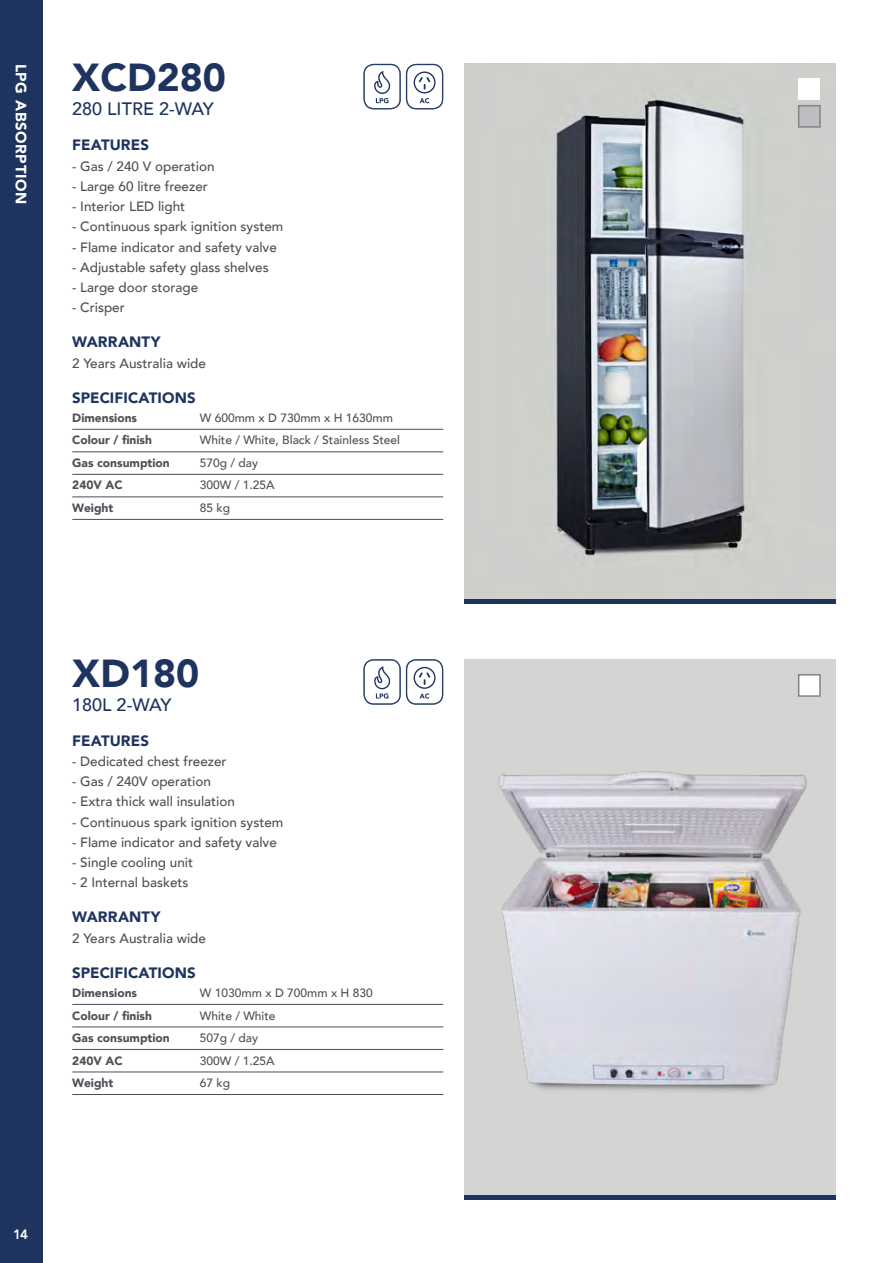
<style>
.page{position:relative;width:893px;height:1263px;background:#fff}
.page>*{position:absolute;margin:0;border:0;box-sizing:border-box;transform-origin:0 0}
.t1{font:900 39px "Avenir";color:#1e345f}
.t2{font:500 18px "Avenir";color:#1e345f}
.t3{font:900 15px "Avenir";letter-spacing:.005em;color:#1e345f}
.t4{font:900 15px "Avenir";letter-spacing:.04em;color:#fff}
.t5{font:500 13.5px "Avenir";color:#4f4e56}
.t6{font:800 13.5px "Avenir";color:#fff}
.t7{font:500 12px "Avenir";color:#4f4e56}
.t8{font:900 12px "Avenir";color:#4f4e56}
</style>
<div class="page">
<div style="left:0;top:0;width:43px;height:1263px;background:#1e345f"></div>
<div style="left:465px;top:659px;width:371px;height:538px;background:#d4d4d3"></div>
<img style="left:498px;top:771px;width:309px;height:321px">
<img style="left:465px;top:64px;width:371px;height:536px">
<hr style="left:72px;top:429px;width:371px;height:1px;background:#4f4e56">
<hr style="left:72px;top:452px;width:371px;height:1px;background:#4f4e56">
<hr style="left:72px;top:474px;width:371px;height:1px;background:#4f4e56">
<hr style="left:72px;top:497px;width:371px;height:1px;background:#4f4e56">
<hr style="left:72px;top:519px;width:371px;height:1px;background:#4f4e56">
<hr style="left:72px;top:1004px;width:371px;height:1px;background:#4f4e56">
<hr style="left:72px;top:1027px;width:371px;height:1px;background:#4f4e56">
<hr style="left:72px;top:1049px;width:371px;height:1px;background:#4f4e56">
<hr style="left:72px;top:1072px;width:371px;height:1px;background:#4f4e56">
<hr style="left:72px;top:1094px;width:371px;height:1px;background:#4f4e56">
<div style="left:798px;top:105px;width:23px;height:23px;background:#bcbec0;border:2px solid #868187"></div>
<div style="left:799px;top:79px;width:21px;height:21px;background:#fff"></div>
<svg style="left:363px;top:64px;width:80px;height:45px"></svg>
<svg style="left:363px;top:659px;width:80px;height:46px"></svg>
<div style="left:798px;top:674px;width:23px;height:23px;background:#fff;border:2px solid #868187"></div>
<hr style="left:465px;top:600px;width:371px;height:4px;background:#1e345f">
<hr style="left:465px;top:1195px;width:371px;height:4px;background:#1e345f">
<p class="t4" style="left:34px;top:64px;width:142px;rotate:90deg">LPG ABSORPTION</p>
<h1 class="t1" style="left:72px;top:44px;width:155px">XCD280</h1>
<h2 class="t2" style="left:72px;top:93px;width:143px">280 LITRE 2-WAY</h2>
<p class="t3" style="left:72px;top:132px;width:78px">FEATURES</p>
<p class="t5" style="left:72px;top:154px;width:144px">- Gas / 240 V operation</p>
<p class="t5" style="left:72px;top:174px;width:137px">- Large 60 litre freezer</p>
<p class="t5" style="left:72px;top:195px;width:115px">- Interior LED light</p>
<p class="t5" style="left:72px;top:215px;width:213px">- Continuous spark ignition system</p>
<p class="t5" style="left:72px;top:235px;width:206px">- Flame indicator and safety valve</p>
<p class="t5" style="left:72px;top:255px;width:198px">- Adjustable safety glass shelves</p>
<p class="t5" style="left:72px;top:276px;width:128px">- Large door storage</p>
<p class="t5" style="left:72px;top:296px;width:54px">- Crisper</p>
<p class="t3" style="left:72px;top:329px;width:90px">WARRANTY</p>
<p class="t5" style="left:72px;top:351px;width:135px">2 Years Australia wide</p>
<p class="t3" style="left:72px;top:384px;width:125px">SPECIFICATIONS</p>
<p class="t8" style="left:72px;top:407px;width:66px">Dimensions</p>
<p class="t7" style="left:200px;top:407px;width:195px">W 600mm x D 730mm x H 1630mm</p>
<p class="t8" style="left:72px;top:430px;width:81px">Colour / finish</p>
<p class="t7" style="left:200px;top:430px;width:202px">White / White, Black / Stainless Steel</p>
<p class="t8" style="left:72px;top:452px;width:99px">Gas consumption</p>
<p class="t7" style="left:200px;top:452px;width:60px">570g / day</p>
<p class="t8" style="left:72px;top:475px;width:52px">240V AC</p>
<p class="t7" style="left:200px;top:475px;width:76px">300W / 1.25A</p>
<p class="t8" style="left:72px;top:497px;width:43px">Weight</p>
<p class="t7" style="left:200px;top:497px;width:32px">85 kg</p>
<h1 class="t1" style="left:72px;top:640px;width:129px">XD180</h1>
<h2 class="t2" style="left:72px;top:689px;width:101px">180L 2-WAY</h2>
<p class="t3" style="left:72px;top:728px;width:78px">FEATURES</p>
<p class="t5" style="left:72px;top:749px;width:156px">- Dedicated chest freezer</p>
<p class="t5" style="left:72px;top:770px;width:140px">- Gas / 240V operation</p>
<p class="t5" style="left:72px;top:790px;width:164px">- Extra thick wall insulation</p>
<p class="t5" style="left:72px;top:810px;width:213px">- Continuous spark ignition system</p>
<p class="t5" style="left:72px;top:830px;width:206px">- Flame indicator and safety valve</p>
<p class="t5" style="left:72px;top:851px;width:122px">- Single cooling unit</p>
<p class="t5" style="left:72px;top:871px;width:118px">- 2 Internal baskets</p>
<p class="t3" style="left:72px;top:904px;width:90px">WARRANTY</p>
<p class="t5" style="left:72px;top:926px;width:135px">2 Years Australia wide</p>
<p class="t3" style="left:72px;top:960px;width:125px">SPECIFICATIONS</p>
<p class="t8" style="left:72px;top:982px;width:66px">Dimensions</p>
<p class="t7" style="left:200px;top:982px;width:174px">W 1030mm x D 700mm x H 830</p>
<p class="t8" style="left:72px;top:1005px;width:81px">Colour / finish</p>
<p class="t7" style="left:200px;top:1005px;width:77px">White / White</p>
<p class="t8" style="left:72px;top:1027px;width:99px">Gas consumption</p>
<p class="t7" style="left:200px;top:1027px;width:60px">507g / day</p>
<p class="t8" style="left:72px;top:1050px;width:52px">240V AC</p>
<p class="t7" style="left:200px;top:1050px;width:76px">300W / 1.25A</p>
<p class="t8" style="left:72px;top:1072px;width:43px">Weight</p>
<p class="t7" style="left:200px;top:1072px;width:32px">67 kg</p>
<p class="t6" style="left:13px;top:1224px;width:17px">14</p>
</div>
